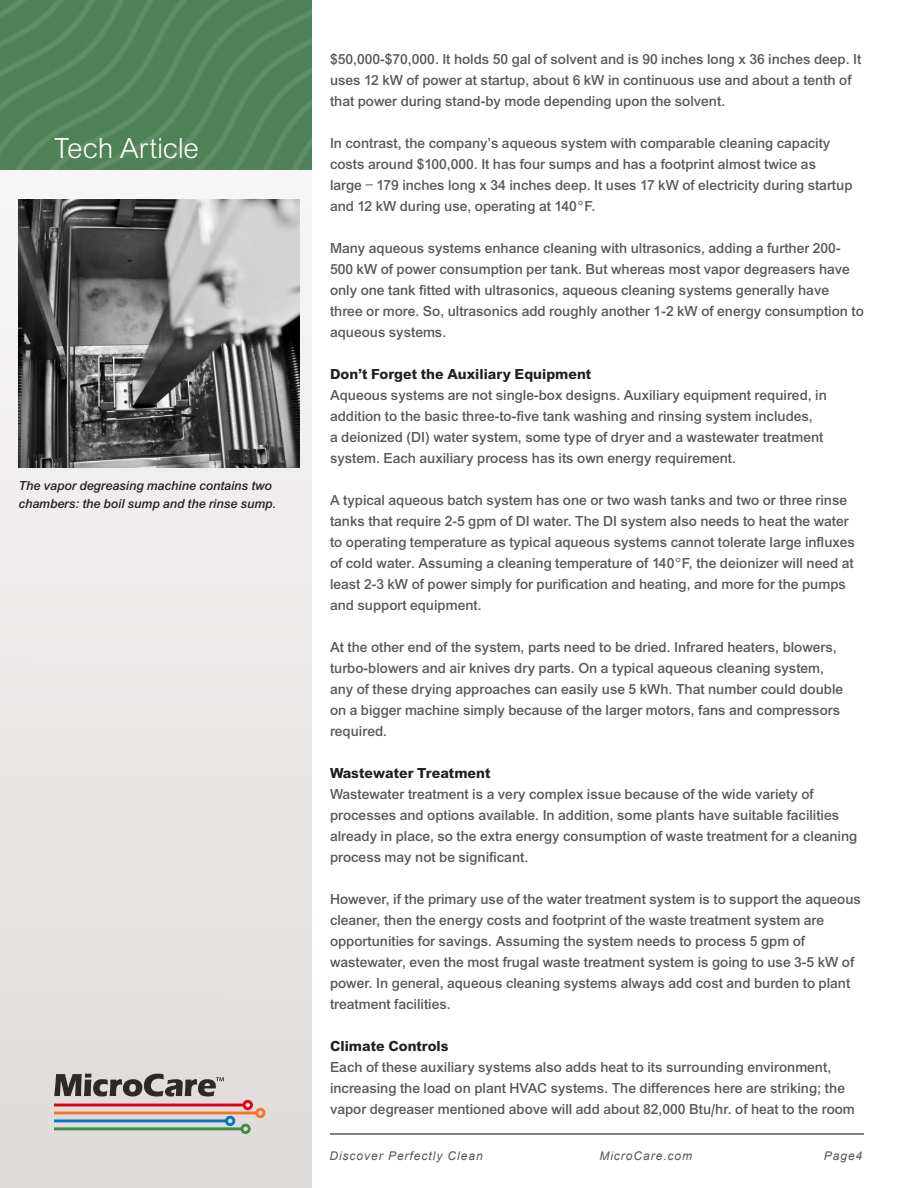
<style>
.page{position:relative;width:918px;height:1188px;background:#fff}
.page>*{position:absolute;margin:0;border:0;box-sizing:border-box;transform-origin:0 0}
.t1{font:30px "Arial Lgt";letter-spacing:-.02em;color:#fff}
.t2{font:15px/21px "Arial Mdm";color:#57585a}
.t3{font:15px "Arial Bld";color:#231f20}
.t4{font:13.5px/18px "Arial Mdm Itl";color:#231f20}
.t5{font:italic 12px "Arial";letter-spacing:.08em;color:#57585a}
</style>
<div class="page">
<div style="left:0;top:0;width:312px;height:1188px;background:#e8e6e5"></div>
<svg style="left:54px;top:1074px;width:211px;height:60px"></svg>
<img style="left:18px;top:200px;width:282px;height:268px">
<hr style="left:330px;top:1133px;width:534px;height:2px;background:#57585a">
<img style="left:0;top:0;width:312px;height:170px">
<p class="t1" style="left:54px;top:128px;width:146px">Tech Article</p>
<p class="t4" style="left:18px;top:478px;width:259px">The vapor degreasing machine contains two chambers: the boil sump and the rinse sump.</p>
<p class="t2" style="left:330px;top:50px;width:533px">$50,000-$70,000. It holds 50 gal of solvent and is 90 inches long x 36 inches deep. It uses 12 kW of power at startup, about 6 kW in continuous use and about a tenth of that power during stand-by mode depending upon the solvent.</p>
<p class="t2" style="left:330px;top:134px;width:502px">In contrast, the company’s aqueous system with comparable cleaning capacity costs around $100,000. It has four sumps and has a footprint almost twice as</p>
<p class="t2" style="left:330px;top:176px;width:524px">large – 179 inches long x 34 inches deep. It uses 17 kW of electricity during startup and 12 kW during use, operating at 140°F.</p>
<p class="t2" style="left:330px;top:239px;width:535px">Many aqueous systems enhance cleaning with ultrasonics, adding a further 200- 500 kW of power consumption per tank. But whereas most vapor degreasers have only one tank fitted with ultrasonics, aqueous cleaning systems generally have three or more. So, ultrasonics add roughly another 1-2 kW of energy consumption to aqueous systems.</p>
<p class="t3" style="left:330px;top:364px;width:263px">Don’t Forget the Auxiliary Equipment</p>
<p class="t2" style="left:330px;top:386px;width:498px">Aqueous systems are not single-box designs. Auxiliary equipment required, in addition to the basic three-to-five tank washing and rinsing system includes,<br>a deionized (DI) water system, some type of dryer and a wastewater treatment system. Each auxiliary process has its own energy requirement.</p>
<p class="t2" style="left:330px;top:491px;width:527px">A typical aqueous batch system has one or two wash tanks and two or three rinse tanks that require 2-5 gpm of DI water. The DI system also needs to heat the water to operating temperature as typical aqueous systems cannot tolerate large influxes of cold water. Assuming a cleaning temperature of 140°F, the deionizer will need at least 2-3 kW of power simply for purification and heating, and more for the pumps and support equipment.</p>
<p class="t2" style="left:330px;top:638px;width:515px">At the other end of the system, parts need to be dried. Infrared heaters, blowers, turbo-blowers and air knives dry parts. On a typical aqueous cleaning system, any of these drying approaches can easily use 5 kWh. That number could double on a bigger machine simply because of the larger motors, fans and compressors required.</p>
<p class="t3" style="left:330px;top:763px;width:162px">Wastewater Treatment</p>
<p class="t2" style="left:330px;top:785px;width:529px">Wastewater treatment is a very complex issue because of the wide variety of processes and options available. In addition, some plants have suitable facilities already in place, so the extra energy consumption of waste treatment for a cleaning process may not be significant.</p>
<p class="t2" style="left:330px;top:890px;width:532px">However, if the primary use of the water treatment system is to support the aqueous cleaner, then the energy costs and footprint of the waste treatment system are opportunities for savings. Assuming the system needs to process 5 gpm of wastewater, even the most frugal waste treatment system is going to use 3-5 kW of power. In general, aqueous cleaning systems always add cost and burden to plant treatment facilities.</p>
<p class="t3" style="left:330px;top:1036px;width:120px">Climate Controls</p>
<p class="t2" style="left:330px;top:1058px;width:526px">Each of these auxiliary systems also adds heat to its surrounding environment, increasing the load on plant HVAC systems. The differences here are striking; the vapor degreaser mentioned above will add about 82,000 Btu/hr. of heat to the room</p>
<p class="t5" style="left:329px;top:1148px;width:155px">Discover Perfectly Clean</p>
<p class="t5" style="left:599px;top:1148px;width:94px">MicroCare.com</p>
<p class="t5" style="left:824px;top:1148px;width:40px">Page4</p>
</div>
